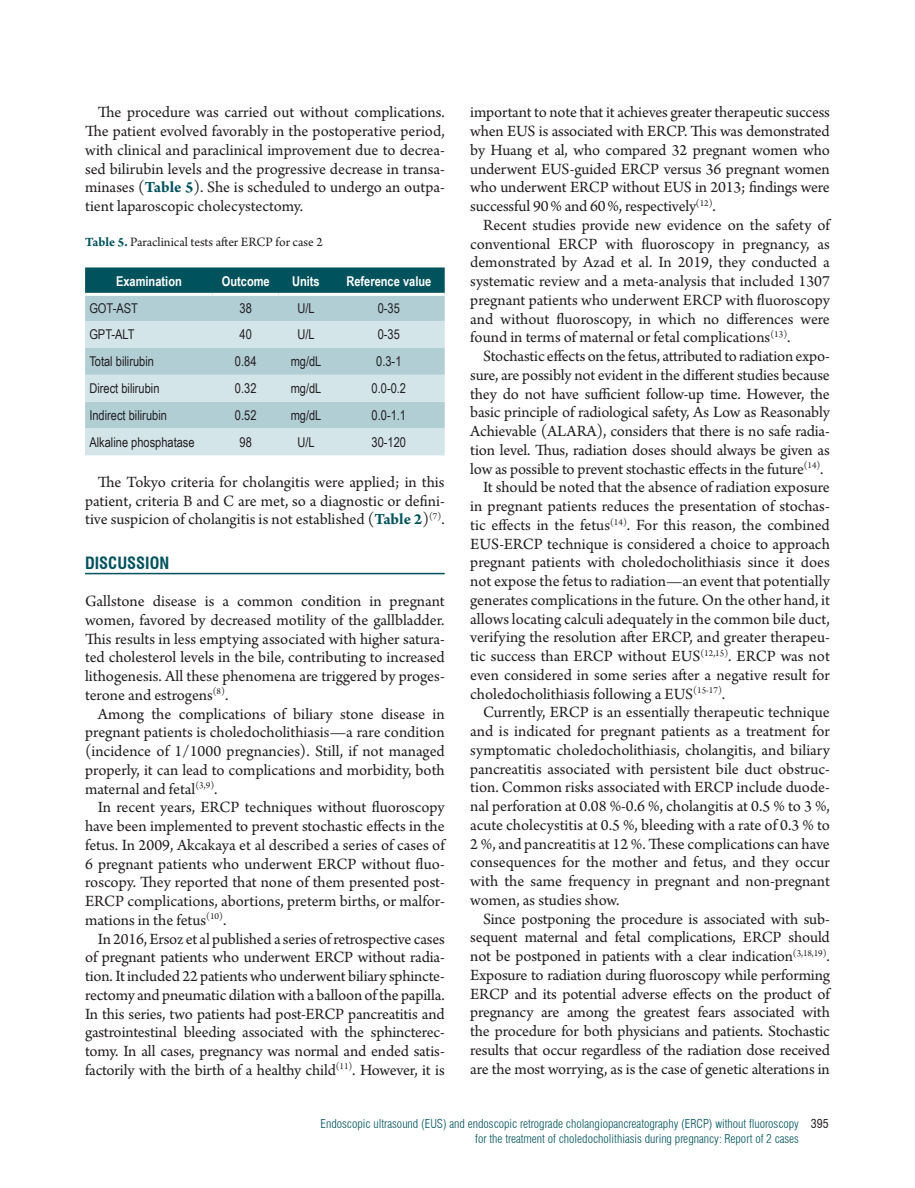
<style>
.page{position:relative;width:915px;height:1188px;background:#fff}
.page>*{position:absolute;margin:0;border:0;box-sizing:border-box;transform-origin:0 0}
.Texto_con_sangría{font:16.5px/18.8px "Arno Pro";letter-spacing:-.005em;color:#231f20;text-align:justify}
.Texto{font:16.5px/18.8px "Arno Pro";letter-spacing:-.005em;color:#231f20;text-align:justify}
.Título_1{font:700 condensed 16.5px "Swiss 721 BT";color:#00525d}
.Texto_tabla{font:13.5px "Arial Narrow";color:#231f20}
.Títulos_tablas_y_fig{font:13.5px "Arno Pro";color:#231f20}
.Titulos_tabla{font:700 13.5px "Arial Narrow";color:#fff}
.t1{font:300 condensed 12px/14.4px "Swiss 721 BT";color:#00525d}
.s1{font-weight:700;color:#00525d}
.s2{font-weight:400;color:#231f20}
</style>
<div class="page">
<hr style="left:85px;top:573px;width:359px;height:1px;background:#00525d">
<svg style="left:85px;top:267px;width:359px;height:26px;background:#065661"></svg>
<div style="left:85px;top:296px;width:359px;height:25px;background:#b1ced5"></div>
<svg style="left:85px;top:321px;width:359px;height:134px;background:#c6dce1"></svg>
<p class="Texto_con_sangría" style="left:85px;top:104px;width:361px;text-indent:13px">The procedure was carried out without complications.<br>The patient evolved favorably in the postoperative period, with clinical and paraclinical improvement due to decrea&shy;sed bilirubin levels and the progressive decrease in transa&shy;minases (<span class="s1">Table 5</span>). She is scheduled to undergo an outpa&shy;tient laparoscopic cholecystectomy.</p>
<p class="Títulos_tablas_y_fig" style="left:85px;top:234px;width:239px"><span class="s1">Table 5.</span> Paraclinical tests after ERCP for case 2</p>
<p class="Titulos_tabla" style="left:116px;top:271px;width:67px">Examination</p>
<p class="Titulos_tabla" style="left:222px;top:271px;width:49px">Outcome</p>
<p class="Titulos_tabla" style="left:292px;top:271px;width:29px">Units</p>
<p class="Titulos_tabla" style="left:346px;top:271px;width:86px">Reference value</p>
<p class="Texto_tabla" style="left:89px;top:298px;width:50px">GOT-AST</p>
<p class="Texto_tabla" style="left:239px;top:298px;width:14px">38</p>
<p class="Texto_tabla" style="left:297px;top:298px;width:19px">U/L</p>
<p class="Texto_tabla" style="left:377px;top:298px;width:24px">0-35</p>
<p class="Texto_tabla" style="left:89px;top:325px;width:47px">GPT-ALT</p>
<p class="Texto_tabla" style="left:239px;top:325px;width:14px">40</p>
<p class="Texto_tabla" style="left:297px;top:325px;width:19px">U/L</p>
<p class="Texto_tabla" style="left:377px;top:325px;width:24px">0-35</p>
<p class="Texto_tabla" style="left:89px;top:352px;width:66px">Total bilirubin</p>
<p class="Texto_tabla" style="left:235px;top:352px;width:23px">0.84</p>
<p class="Texto_tabla" style="left:290px;top:352px;width:32px">mg/dL</p>
<p class="Texto_tabla" style="left:376px;top:352px;width:27px">0.3-1</p>
<p class="Texto_tabla" style="left:89px;top:379px;width:72px">Direct bilirubin</p>
<p class="Texto_tabla" style="left:235px;top:379px;width:23px">0.32</p>
<p class="Texto_tabla" style="left:290px;top:379px;width:32px">mg/dL</p>
<p class="Texto_tabla" style="left:371px;top:379px;width:36px">0.0-0.2</p>
<p class="Texto_tabla" style="left:89px;top:405px;width:79px">Indirect bilirubin</p>
<p class="Texto_tabla" style="left:235px;top:405px;width:23px">0.52</p>
<p class="Texto_tabla" style="left:290px;top:405px;width:32px">mg/dL</p>
<p class="Texto_tabla" style="left:371px;top:405px;width:36px">0.0-1.1</p>
<p class="Texto_tabla" style="left:89px;top:432px;width:107px">Alkaline phosphatase</p>
<p class="Texto_tabla" style="left:239px;top:432px;width:14px">98</p>
<p class="Texto_tabla" style="left:297px;top:432px;width:19px">U/L</p>
<p class="Texto_tabla" style="left:371px;top:432px;width:36px">30-120</p>
<p class="Texto_con_sangría" style="left:85px;top:473px;width:361px;text-indent:13px">The Tokyo criteria for cholangitis were applied; in this patient, criteria B and C are met, so a diagnostic or defini&shy;tive suspicion of cholangitis is not established (<span class="s1">Table 2</span>)<sup>(7)</sup>.</p>
<p class="Título_1" style="left:85px;top:553px;width:86px">DISCUSSION</p>
<p class="Texto" style="left:85px;top:593px;width:361px">Gallstone disease is a common condition in pregnant women, favored by decreased motility of the gallbladder.<br>This results in less emptying associated with higher satura&shy;ted cholesterol levels in the bile, contributing to increased lithogenesis. All these phenomena are triggered by proges&shy;terone and estrogens<sup>(8)</sup>.</p>
<p class="Texto_con_sangría" style="left:85px;top:705px;width:361px;text-indent:13px">Among the complications of biliary stone disease in pregnant patients is choledocholithiasis—a rare condition (incidence of 1/1000 pregnancies). Still, if not managed properly, it can lead to complications and morbidity, both maternal and fetal<sup>(3,9)</sup>.</p>
<p class="Texto_con_sangría" style="left:85px;top:799px;width:361px;text-indent:13px">In recent years, ERCP techniques without fluoroscopy have been implemented to prevent stochastic effects in the fetus. In 2009, Akcakaya et al described a series of cases of 6 pregnant patients who underwent ERCP without fluo&shy;roscopy. They reported that none of them presented post-ERCP complications, abortions, preterm births, or malfor&shy;mations in the fetus<sup>(10)</sup>.</p>
<p class="Texto_con_sangría" style="left:85px;top:930px;width:361px;text-indent:13px">In 2016, Ersoz et al published a series of retrospective cases of pregnant patients who underwent ERCP without radia&shy;tion. It included 22 patients who underwent biliary sphincte&shy;rectomy and pneumatic dilation with a balloon of the papilla.<br>In this series, two patients had post-ERCP pancreatitis and gastrointestinal bleeding associated with the sphincterec&shy;tomy. In all cases, pregnancy was normal and ended satis&shy;factorily with the birth of a healthy child<sup>(11)</sup>. However, it is</p>
<p class="Texto_con_sangría" style="left:470px;top:104px;width:361px">important to note that it achieves greater therapeutic success when EUS is associated with ERCP. This was demonstrated by Huang et al, who compared 32 pregnant women who underwent EUS-guided ERCP versus 36 pregnant women who underwent ERCP without EUS in 2013; findings were successful 90% and 60%, respectively<sup>(12)</sup>.</p>
<p class="Texto_con_sangría" style="left:470px;top:217px;width:361px;text-indent:13px">Recent studies provide new evidence on the safety of conventional ERCP with fluoroscopy in pregnancy, as demonstrated by Azad et al. In 2019, they conducted a systematic review and a meta-analysis that included 1307 pregnant patients who underwent ERCP with fluoroscopy and without fluoroscopy, in which no differences were found in terms of maternal or fetal complications<sup>(13)</sup>.</p>
<p class="Texto_con_sangría" style="left:470px;top:348px;width:361px;text-indent:13px">Stochastic effects on the fetus, attributed to radiation expo&shy;sure, are possibly not evident in the different studies because they do not have sufficient follow-up time. However, the basic principle of radiological safety, As Low as Reasonably Achievable (ALARA), considers that there is no safe radia&shy;tion level. Thus, radiation doses should always be given as low as possible to prevent stochastic effects in the future<sup>(14)</sup>.</p>
<p class="Texto_con_sangría" style="left:470px;top:479px;width:361px;text-indent:13px">It should be noted that the absence of radiation exposure in pregnant patients reduces the presentation of stochas&shy;tic effects in the fetus<sup>(14)</sup>. For this reason, the combined EUS-ERCP technique is considered a choice to approach pregnant patients with choledocholithiasis since it does not expose the fetus to radiation—an event that potentially generates complications in the future. On the other hand, it allows locating calculi adequately in the common bile duct, verifying the resolution after ERCP, and greater therapeu&shy;tic success than ERCP without EUS<sup>(12,15)</sup>. ERCP was not even considered in some series after a negative result for choledocholithiasis following a EUS<sup>(15-17)</sup>.</p>
<p class="Texto_con_sangría" style="left:470px;top:704px;width:361px;text-indent:13px">Currently, ERCP is an essentially therapeutic technique and is indicated for pregnant patients as a treatment for symptomatic choledocholithiasis, cholangitis, and biliary pancreatitis associated with persistent bile duct obstruc&shy;tion. Common risks associated with ERCP include duode&shy;nal perforation at 0.08 %-0.6 %, cholangitis at 0.5 % to 3 %, acute cholecystitis at 0.5 %, bleeding with a rate of 0.3 % to 2 %, and pancreatitis at 12 %. These complications can have consequences for the mother and fetus, and they occur with the same frequency in pregnant and non-pregnant women, as studies show.</p>
<p class="Texto_con_sangría" style="left:470px;top:910px;width:361px;text-indent:13px">Since postponing the procedure is associated with sub&shy;sequent maternal and fetal complications, ERCP should not be postponed in patients with a clear indication<sup>(3,18,19)</sup>.<br>Exposure to radiation during fluoroscopy while performing ERCP and its potential adverse effects on the product of pregnancy are among the greatest fears associated with the procedure for both physicians and patients. Stochastic results that occur regardless of the radiation dose received are the most worrying, as is the case of genetic alterations in</p>
<p class="t1" style="left:475px;top:1117px;width:355px;text-indent:-154px">Endoscopic ultrasound (EUS) and endoscopic retrograde cholangiopancreatography (ERCP) without fluoroscopy <span class="s2">395 </span>for the treatment of choledocholithiasis during pregnancy: Report of 2 cases</p>
</div>
